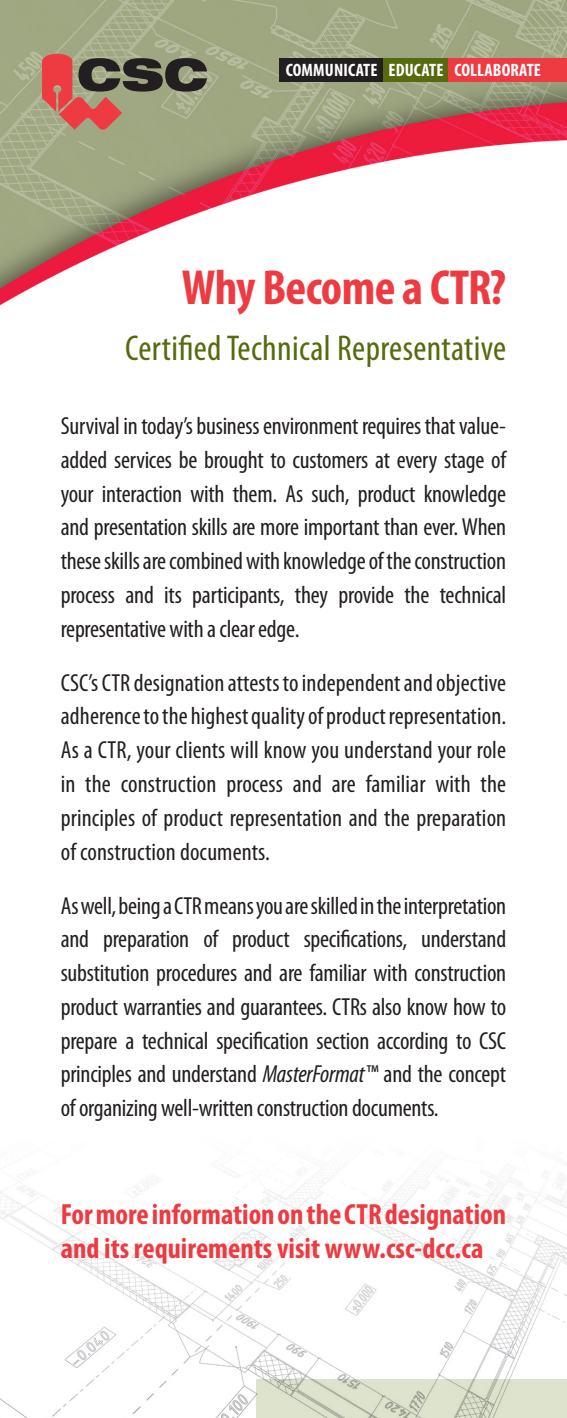
<style>
.page{position:relative;width:567px;height:1418px;background:#fff}
.page>*{position:absolute;margin:0;border:0;box-sizing:border-box;transform-origin:0 0}
.head_1{font:700 condensed 49.5px "Myriad Pro";letter-spacing:-.015em;color:#ee3a41}
.head_2{font:condensed 36px "Myriad Pro";letter-spacing:.01em;color:#556b0e}
.t1{font:700 condensed 29.25px/33.8px "Myriad Pro";color:#ee3a41}
.body_big{font:condensed 24.75px/33.8px "Myriad Pro";letter-spacing:-.01em;color:#231f20;text-align:justify}
.t2{font:700 condensed 18px "Myriad Pro";letter-spacing:.01em;color:#fff}
.s1{font-style:italic}
</style>
<div class="page">
<img style="left:0;top:1171px;width:567px;height:247px">
<svg style="left:256px;top:1379px;width:311px;height:39px;background:#d6dbc6"></svg>
<img style="left:0;top:0;width:567px;height:306px">
<svg style="left:42px;top:54px;width:165px;height:76px;background:#967461"></svg>
<div style="left:280px;top:58px;width:104px;height:24px;background:#231f20"></div>
<div style="left:384px;top:58px;width:65px;height:24px;background:#556b0e"></div>
<div style="left:449px;top:58px;width:118px;height:24px;background:#ee3a41"></div>
<p class="t2" style="left:286px;top:59px;width:257px">COMMUNICATE EDUCATE COLLABORATE</p>
<p class="head_1" style="left:182px;top:256px;width:326px">Why Become a CTR?</p>
<p class="head_2" style="left:125px;top:326px;width:383px">Certified Technical Representative</p>
<p class="body_big" style="left:61px;top:409px;width:447px">Survival in today’s business environment requires that value&shy;added services be brought to customers at every stage of your interaction with them. As such, product knowledge and presentation skills are more important than ever. When these skills are combined with knowledge of the construction process and its participants, they provide the technical representative with a clear edge.</p>
<p class="body_big" style="left:61px;top:665px;width:447px">CSC’s CTR designation attests to independent and objective adherence to the highest quality of product representation.<br>As a CTR, your clients will know you understand your role in the construction process and are familiar with the principles of product representation and the preparation of construction documents.</p>
<p class="body_big" style="left:61px;top:888px;width:447px">As well, being a CTR means you are skilled in the interpretation and preparation of product specifications, understand substitution procedures and are familiar with construction product warranties and guarantees. CTRs also know how to prepare a technical specification section according to CSC principles and understand <span class="s1">MasterFormat™</span> and the concept of organizing well-written construction documents.</p>
<p class="t1" style="left:61px;top:1197px;width:447px">For more information on the CTR designation and its requirements visit www.csc-dcc.ca</p>
</div>
